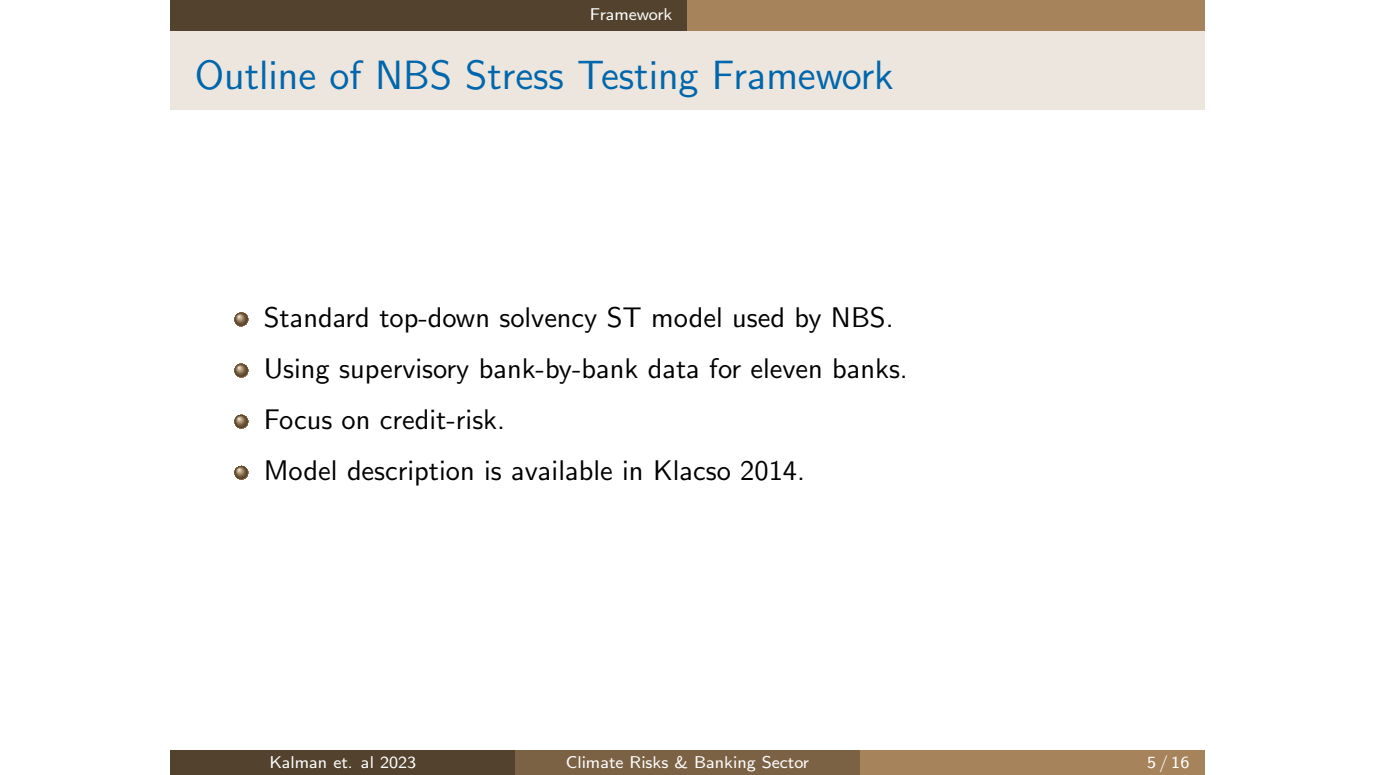
<style>
.page{position:relative;width:1375px;height:775px;background:#fff}
.page>*{position:absolute;margin:0;border:0;box-sizing:border-box;transform-origin:0 0}
.t1{font:40.88px "CMSS12";color:#0067ac}
.t2{font:28.38px/51.1px "CMSS10";color:#000}
.t3{font:17px "CMSS8";color:#fff}
</style>
<div class="page">
<div style="left:170px;top:0;width:517px;height:31px;background:#53422d"></div>
<div style="left:687px;top:0;width:518px;height:31px;background:#a6835a"></div>
<div style="left:170px;top:31px;width:1035px;height:79px;background:#ede6de"></div>
<svg style="left:234px;top:312px;width:14px;height:14px"></svg>
<svg style="left:234px;top:363px;width:14px;height:14px"></svg>
<svg style="left:234px;top:414px;width:14px;height:14px"></svg>
<svg style="left:234px;top:465px;width:14px;height:15px"></svg>
<div style="left:170px;top:751px;width:345px;height:24px;background:#53422d"></div>
<div style="left:515px;top:751px;width:345px;height:24px;background:#7c6244"></div>
<div style="left:860px;top:751px;width:345px;height:24px;background:#a6835a"></div>
<p class="t3" style="left:590px;top:7px;width:84px">Framework</p>
<h1 class="t1" style="left:195px;top:58px;width:701px">Outline of NBS Stress Testing Framework</h1>
<p class="t2" style="left:264px;top:294px;width:646px">Standard top-down solvency ST model used by NBS.<br>Using supervisory bank-by-bank data for eleven banks.<br>Focus on credit-risk.<br>Model description is available in Klacso 2014.</p>
<p class="t3" style="left:269px;top:755px;width:148px">Kalman et. al 2023</p>
<p class="t3" style="left:566px;top:755px;width:245px">Climate Risks &amp; Banking Sector</p>
<p class="t3" style="left:1147px;top:755px;width:44px">5/16</p>
</div>
